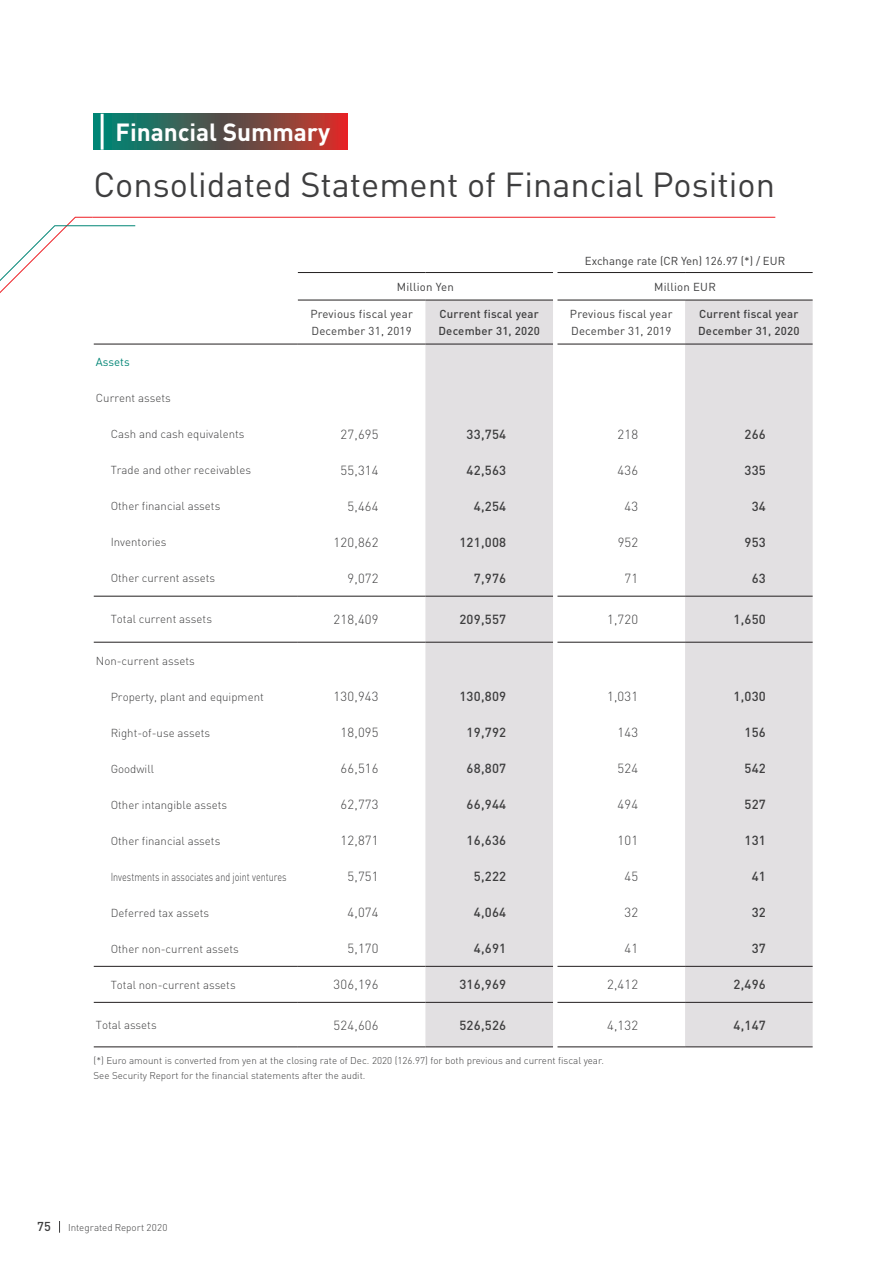
<style>
.page{position:relative;width:893px;height:1263px;background:#fff}
.page>*{position:absolute;margin:0;border:0;box-sizing:border-box;transform-origin:0 0}
.t1{font:34.35px "DIN Pro";color:#3e3e3f}
.t2{font:700 24.45px "DIN Pro";letter-spacing:-.005em;color:#fff}
.t3{font:300 13.05px "DIN Pro";letter-spacing:.02em;color:#3e3e3f}
.t4{font:500 13.05px "DIN Pro";letter-spacing:.02em;color:#3e3e3f}
.t5{font:500 12.75px "DIN Pro";color:#3e3e3f}
.t6{font:300 11.4px "DIN Pro";color:#3e3e3f}
.t7{font:11.4px/16.5px "DIN Pro";letter-spacing:.02em;color:#3e3e3f}
.t8{font:500 11.4px/16.5px "DIN Pro";letter-spacing:.02em;color:#3e3e3f}
.t9{font:300 11.4px "DIN Pro";color:#3e3e3f;scale:.79 1}
.t10{font:11.4px "DIN Pro";color:#3e3e3f}
.t11{font:11.4px "DIN Pro";color:#008575}
.t12{font:300 9.75px/15px "DIN Pro";color:#3e3e3f}
</style>
<div class="page">
<svg style="left:59px;top:1221px;width:1px;height:12px"></svg>
<hr style="left:93px;top:217px;width:682px;height:1px;background:#ee1d23">
<svg style="left:0;top:216px;width:136px;height:77px"></svg>
<svg style="left:425px;top:301px;width:388px;height:745px;fill:#e2e0e2"></svg>
<hr style="left:298px;top:272px;width:127px;height:1px;background:#231f20">
<hr style="left:425px;top:272px;width:128px;height:1px;background:#231f20">
<hr style="left:557px;top:272px;width:128px;height:1px;background:#231f20">
<hr style="left:685px;top:272px;width:128px;height:1px;background:#231f20">
<hr style="left:298px;top:300px;width:127px;height:1px;background:#231f20">
<hr style="left:425px;top:300px;width:128px;height:1px;background:#231f20">
<hr style="left:557px;top:300px;width:128px;height:1px;background:#231f20">
<hr style="left:685px;top:300px;width:128px;height:1px;background:#231f20">
<hr style="left:94px;top:344px;width:204px;height:1px;background:#231f20">
<hr style="left:298px;top:344px;width:127px;height:1px;background:#231f20">
<hr style="left:425px;top:344px;width:128px;height:1px;background:#231f20">
<hr style="left:557px;top:344px;width:128px;height:1px;background:#231f20">
<hr style="left:685px;top:344px;width:128px;height:1px;background:#231f20">
<hr style="left:94px;top:966px;width:204px;height:1px;background:#231f20">
<hr style="left:298px;top:966px;width:127px;height:1px;background:#231f20">
<hr style="left:425px;top:966px;width:128px;height:1px;background:#231f20">
<hr style="left:557px;top:966px;width:128px;height:1px;background:#231f20">
<hr style="left:685px;top:966px;width:128px;height:1px;background:#231f20">
<hr style="left:94px;top:1002px;width:204px;height:1px;background:#231f20">
<hr style="left:298px;top:1002px;width:127px;height:1px;background:#231f20">
<hr style="left:425px;top:1002px;width:128px;height:1px;background:#231f20">
<hr style="left:557px;top:1002px;width:128px;height:1px;background:#231f20">
<hr style="left:685px;top:1002px;width:128px;height:1px;background:#231f20">
<hr style="left:94px;top:1046px;width:204px;height:1px;background:#231f20">
<hr style="left:298px;top:1046px;width:127px;height:1px;background:#231f20">
<hr style="left:425px;top:1046px;width:128px;height:1px;background:#231f20">
<hr style="left:557px;top:1046px;width:128px;height:1px;background:#231f20">
<hr style="left:685px;top:1046px;width:128px;height:1px;background:#231f20">
<hr style="left:94px;top:596px;width:204px;height:1px;background:#231f20">
<hr style="left:298px;top:596px;width:127px;height:1px;background:#231f20">
<hr style="left:425px;top:596px;width:128px;height:1px;background:#231f20">
<hr style="left:557px;top:596px;width:128px;height:1px;background:#231f20">
<hr style="left:685px;top:596px;width:128px;height:1px;background:#231f20">
<hr style="left:94px;top:642px;width:204px;height:1px;background:#231f20">
<hr style="left:298px;top:642px;width:127px;height:1px;background:#231f20">
<hr style="left:425px;top:642px;width:128px;height:1px;background:#231f20">
<hr style="left:557px;top:642px;width:128px;height:1px;background:#231f20">
<hr style="left:685px;top:642px;width:128px;height:1px;background:#231f20">
<svg style="left:94px;top:114px;width:253px;height:36px;background:#5d564c"></svg>
<hr style="left:101px;top:114px;width:3px;height:36px;background:#fff">
<h2 class="t2" style="left:116px;top:113px;width:216px">Financial Summary</h2>
<h1 class="t1" style="left:94px;top:158px;width:683px">Consolidated Statement of Financial Position</h1>
<p class="t10" style="left:585px;top:252px;width:202px">Exchange rate (CR Yen) 126.97 (*) / EUR</p>
<p class="t7" style="left:397px;top:277px;width:59px">Million Yen</p>
<p class="t7" style="left:654px;top:277px;width:63px">Million EUR</p>
<p class="t7" style="left:310px;top:305px;width:104px">Previous fiscal year<br>December 31, 2019</p>
<p class="t8" style="left:438px;top:305px;width:103px">Current fiscal year<br>December 31, 2020</p>
<p class="t7" style="left:570px;top:305px;width:104px">Previous fiscal year<br>December 31, 2019</p>
<p class="t8" style="left:698px;top:305px;width:103px">Current fiscal year<br>December 31, 2020</p>
<p class="t11" style="left:96px;top:354px;width:35px">Assets</p>
<p class="t6" style="left:96px;top:390px;width:76px">Current assets</p>
<p class="t6" style="left:111px;top:426px;width:135px">Cash and cash equivalents</p>
<p class="t3" style="left:340px;top:424px;width:40px">27,695</p>
<p class="t4" style="left:467px;top:424px;width:41px">33,754</p>
<p class="t3" style="left:618px;top:424px;width:22px">218</p>
<p class="t4" style="left:744px;top:424px;width:23px">266</p>
<p class="t6" style="left:111px;top:462px;width:142px">Trade and other receivables</p>
<p class="t3" style="left:340px;top:460px;width:40px">55,314</p>
<p class="t4" style="left:467px;top:460px;width:41px">42,563</p>
<p class="t3" style="left:618px;top:460px;width:22px">436</p>
<p class="t4" style="left:744px;top:460px;width:23px">335</p>
<p class="t6" style="left:111px;top:498px;width:111px">Other financial assets</p>
<p class="t3" style="left:347px;top:496px;width:33px">5,464</p>
<p class="t4" style="left:474px;top:496px;width:34px">4,254</p>
<p class="t3" style="left:625px;top:496px;width:15px">43</p>
<p class="t4" style="left:752px;top:496px;width:16px">34</p>
<p class="t6" style="left:111px;top:534px;width:57px">Inventories</p>
<p class="t3" style="left:333px;top:532px;width:47px">120,862</p>
<p class="t4" style="left:459px;top:532px;width:48px">121,008</p>
<p class="t3" style="left:618px;top:532px;width:22px">952</p>
<p class="t4" style="left:744px;top:532px;width:23px">953</p>
<p class="t6" style="left:111px;top:570px;width:106px">Other current assets</p>
<p class="t3" style="left:347px;top:568px;width:33px">9,072</p>
<p class="t4" style="left:474px;top:568px;width:34px">7,976</p>
<p class="t3" style="left:625px;top:568px;width:15px">71</p>
<p class="t4" style="left:752px;top:568px;width:16px">63</p>
<p class="t6" style="left:111px;top:611px;width:103px">Total current assets</p>
<p class="t3" style="left:333px;top:609px;width:47px">218,409</p>
<p class="t4" style="left:459px;top:609px;width:48px">209,557</p>
<p class="t3" style="left:607px;top:609px;width:33px">1,720</p>
<p class="t4" style="left:733px;top:609px;width:34px">1,650</p>
<p class="t6" style="left:96px;top:652px;width:100px">Non-current assets</p>
<p class="t6" style="left:111px;top:688px;width:155px">Property, plant and equipment</p>
<p class="t3" style="left:333px;top:686px;width:47px">130,943</p>
<p class="t4" style="left:459px;top:686px;width:48px">130,809</p>
<p class="t3" style="left:607px;top:686px;width:33px">1,031</p>
<p class="t4" style="left:733px;top:686px;width:34px">1,030</p>
<p class="t6" style="left:111px;top:724px;width:101px">Right-of-use assets</p>
<p class="t3" style="left:340px;top:722px;width:40px">18,095</p>
<p class="t4" style="left:467px;top:722px;width:41px">19,792</p>
<p class="t3" style="left:618px;top:722px;width:22px">143</p>
<p class="t4" style="left:744px;top:722px;width:23px">156</p>
<p class="t6" style="left:111px;top:760px;width:45px">Goodwill</p>
<p class="t3" style="left:340px;top:759px;width:40px">66,516</p>
<p class="t4" style="left:467px;top:758px;width:41px">68,807</p>
<p class="t3" style="left:618px;top:759px;width:22px">524</p>
<p class="t4" style="left:744px;top:758px;width:23px">542</p>
<p class="t6" style="left:111px;top:796px;width:118px">Other intangible assets</p>
<p class="t3" style="left:340px;top:795px;width:40px">62,773</p>
<p class="t4" style="left:467px;top:794px;width:41px">66,944</p>
<p class="t3" style="left:618px;top:795px;width:22px">494</p>
<p class="t4" style="left:744px;top:794px;width:23px">527</p>
<p class="t6" style="left:111px;top:832px;width:111px">Other financial assets</p>
<p class="t3" style="left:340px;top:831px;width:40px">12,871</p>
<p class="t4" style="left:467px;top:830px;width:41px">16,636</p>
<p class="t3" style="left:618px;top:831px;width:22px">101</p>
<p class="t4" style="left:744px;top:830px;width:23px">131</p>
<p class="t9" style="left:111px;top:868px;width:224px">Investments in associates and joint ventures</p>
<p class="t3" style="left:347px;top:867px;width:33px">5,751</p>
<p class="t4" style="left:474px;top:866px;width:34px">5,222</p>
<p class="t3" style="left:625px;top:867px;width:15px">45</p>
<p class="t4" style="left:752px;top:866px;width:16px">41</p>
<p class="t6" style="left:111px;top:904px;width:100px">Deferred tax assets</p>
<p class="t3" style="left:347px;top:903px;width:33px">4,074</p>
<p class="t4" style="left:474px;top:902px;width:34px">4,064</p>
<p class="t3" style="left:625px;top:903px;width:15px">32</p>
<p class="t4" style="left:752px;top:902px;width:16px">32</p>
<p class="t6" style="left:111px;top:940px;width:129px">Other non-current assets</p>
<p class="t3" style="left:347px;top:939px;width:33px">5,170</p>
<p class="t4" style="left:474px;top:938px;width:34px">4,691</p>
<p class="t3" style="left:625px;top:939px;width:15px">41</p>
<p class="t4" style="left:752px;top:938px;width:16px">37</p>
<p class="t6" style="left:111px;top:976px;width:126px">Total non-current assets</p>
<p class="t3" style="left:333px;top:975px;width:47px">306,196</p>
<p class="t4" style="left:459px;top:974px;width:48px">316,969</p>
<p class="t3" style="left:607px;top:975px;width:33px">2,412</p>
<p class="t4" style="left:733px;top:974px;width:34px">2,496</p>
<p class="t6" style="left:96px;top:1016px;width:62px">Total assets</p>
<p class="t3" style="left:333px;top:1015px;width:47px">524,606</p>
<p class="t4" style="left:459px;top:1015px;width:48px">526,526</p>
<p class="t3" style="left:607px;top:1015px;width:33px">4,132</p>
<p class="t4" style="left:733px;top:1015px;width:34px">4,147</p>
<p class="t12" style="left:94px;top:1053px;width:512px">(*) Euro amount is converted from yen at the closing rate of Dec. 2020 (126.97) for both previous and current fiscal year.<br>See Security Report for the financial statements after the audit.</p>
<p class="t5" style="left:37px;top:1217px;width:15px">75</p>
<p class="t12" style="left:68px;top:1219px;width:101px">Integrated Report 2020</p>
</div>
